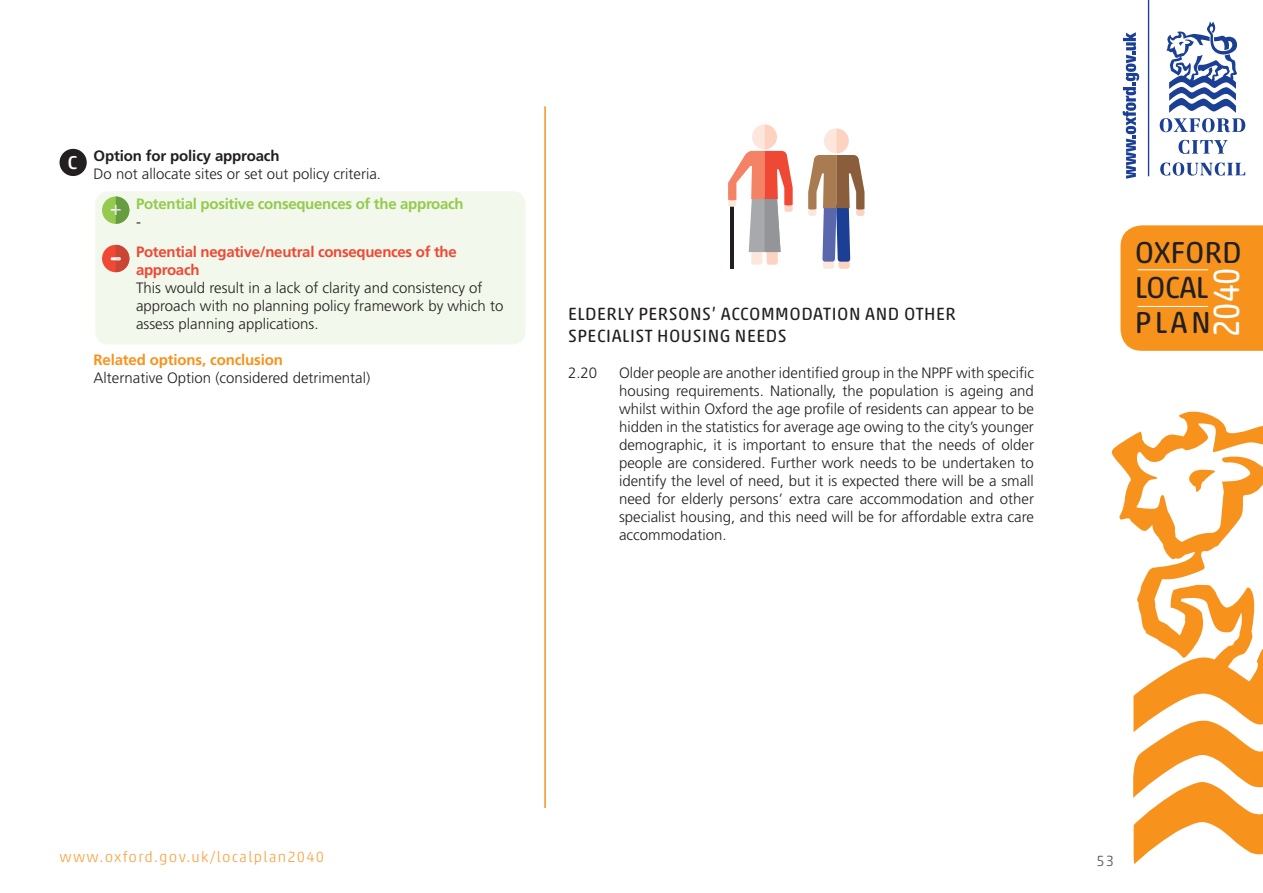
<style>
.page{position:relative;width:1263px;height:893px;background:#fff}
.page>*{position:absolute;margin:0;border:0;box-sizing:border-box;transform-origin:0 0}
.t1{font:37.05px "Akko Rounded Pro";color:#fff;scale:.83 1}
.t2{font:30.9px/35px "Akko Rounded Pro";color:#231f20}
.t3{font:24px "Akko Rounded Pro";color:#fff}
.t4{font:18px "Akko Rounded Pro";letter-spacing:.03em;color:#231f20}
.t5{font:300 15px/18px "Frutiger";color:#231f20}
.t6{font:700 15px/18px "Frutiger";letter-spacing:-.02em;color:#ef4835}
.t7{font:700 15px "Frutiger";letter-spacing:-.02em;color:#94ca4e}
.t8{font:300 15px "Akko Rounded Pro";letter-spacing:.08em;color:#f9a64a}
.t9{font:700 15px "Frutiger";letter-spacing:-.01em;color:#f7931d}
.t10{font:700 15px "Frutiger";letter-spacing:-.01em;color:#231f20}
.t11{font:300 15px "Akko Rounded Pro";color:#57585a}
</style>
<div class="page">
<div style="left:1120px;top:225px;width:143px;height:126px;background:#f7931d"></div>
<hr style="left:1138px;top:269px;width:70px;height:1px;background:#fff">
<hr style="left:1138px;top:306px;width:70px;height:1px;background:#fff">
<svg style="left:1178px;top:140px;width:49px;height:14px"></svg>
<svg style="left:1160px;top:162px;width:85px;height:14px"></svg>
<svg style="left:1160px;top:22px;width:85px;height:110px"></svg>
<hr style="left:1148px;top:0;width:1px;height:176px;background:#1b3f94">
<svg style="left:1123px;top:32px;width:16px;height:147px"></svg>
<svg style="left:1133px;top:732px;width:130px;height:133px"></svg>
<svg style="left:1111px;top:411px;width:152px;height:321px"></svg>
<div style="left:95px;top:191px;width:430px;height:153px;background:#f2f8eb;border-radius:13px"></div>
<div style="left:102px;top:196px;width:27px;height:28px;background:#94ca4e;border-radius:50%"></div>
<svg style="left:111px;top:196px;width:18px;height:28px"></svg>
<div style="left:102px;top:245px;width:27px;height:27px;background:#ef4835;border-radius:50%"></div>
<svg style="left:111px;top:245px;width:18px;height:27px"></svg>
<div style="left:60px;top:149px;width:27px;height:27px;background:#231f20;border-radius:50%"></div>
<hr style="left:544px;top:106px;width:2px;height:702px;background:#f7931d">
<hr style="left:730px;top:205px;width:4px;height:64px;background:#231f20">
<svg style="left:728px;top:124px;width:65px;height:141px"></svg>
<svg style="left:808px;top:128px;width:56px;height:141px"></svg>
<h3 class="t3" style="left:67px;top:146px;width:12px">C</h3>
<p class="t10" style="left:94px;top:146px;width:188px">Option for policy approach</p>
<p class="t5" style="left:94px;top:164px;width:289px">Do not allocate sites or set out policy criteria.</p>
<p class="t7" style="left:136px;top:195px;width:329px">Potential positive consequences of the approach</p>
<p class="t5" style="left:136px;top:213px;width:6px">-</p>
<p class="t6" style="left:136px;top:243px;width:322px">Potential negative/neutral consequences of the approach</p>
<p class="t5" style="left:136px;top:279px;width:369px">This would result in a lack of clarity and consistency of approach with no planning policy framework by which to assess planning applications.</p>
<p class="t9" style="left:94px;top:351px;width:191px">Related options, conclusion</p>
<p class="t5" style="left:94px;top:369px;width:278px">Alternative Option (considered detrimental)</p>
<p class="t4" style="left:568px;top:303px;width:233px">ELDERLY PERSONS’ ACCOMMODAT</p>
<p class="t4" style="left:832px;top:303px;width:84px">ION AND OTHER</p>
<p class="t4" style="left:568px;top:325px;width:220px">SPECIALIST HOUSING NEEDS</p>
<p class="t5" style="left:568px;top:364px;width:31px">2.20</p>
<p class="t5" style="left:619px;top:364px;width:416px;text-align:justify">Older people are another identified group in the NPPF with specific housing requirements. Nationally, the population is ageing and whilst within Oxford the age profile of residents can appear to be hidden in the statistics for average age owing to the city’s younger demographic, it is important to ensure that the needs of older people are considered. Further work needs to be undertaken to identify the level of need, but it is expected there will be a small need for elderly persons’ extra care accommodation and other specialist housing, and this need will be for affordable extra care accommodation.</p>
<h2 class="t2" style="left:1135px;top:235px;width:109px">OXFORD<br>LOCAL<br>PLAN</h2>
<h1 class="t1" style="left:1204px;top:337px;width:85px;rotate:-90deg">2040</h1>
<p class="t8" style="left:60px;top:848px;width:266px">www.oxford.gov.uk/localplan2040</p>
<p class="t11" style="left:1096px;top:852px;width:19px">53</p>
</div>
